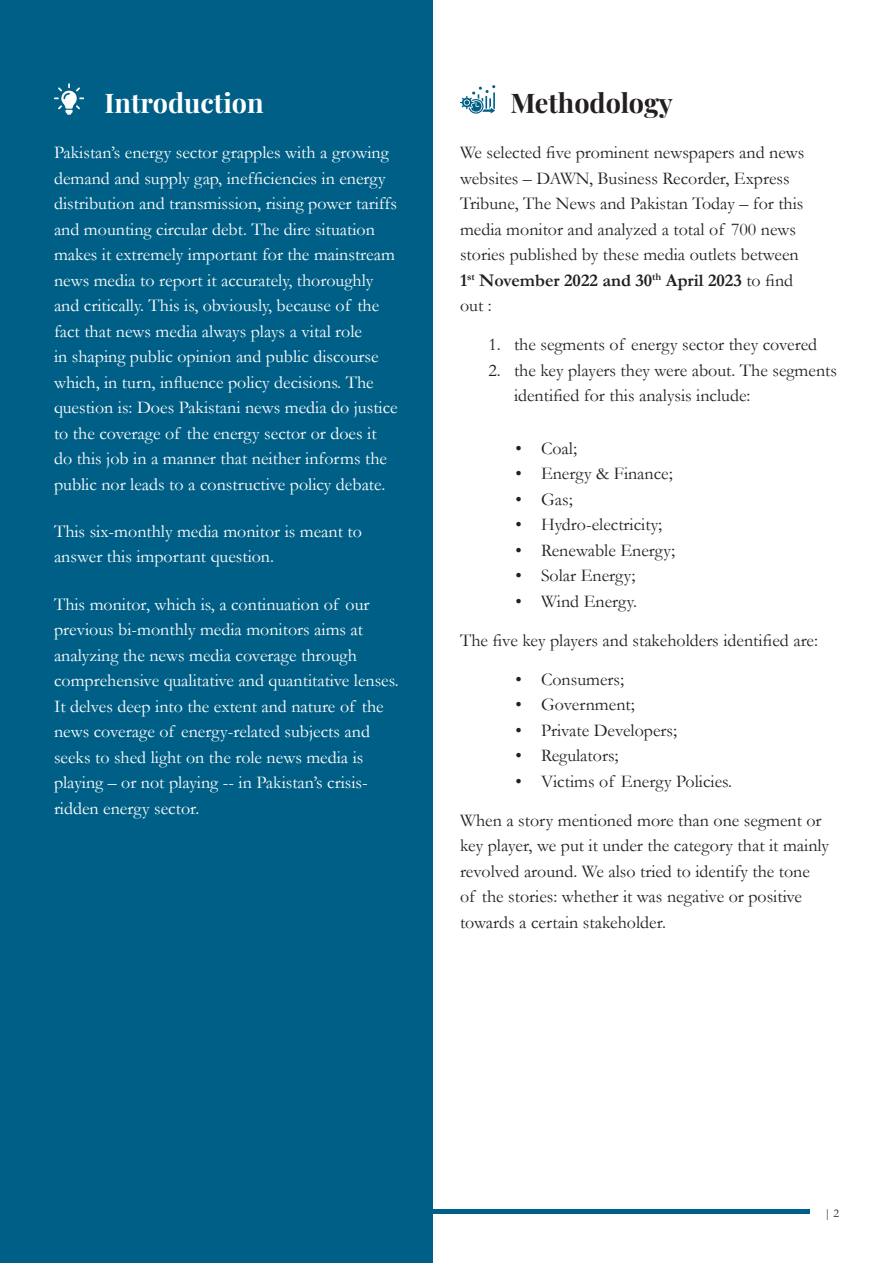
<style>
.page{position:relative;width:893px;height:1263px;background:#fff}
.page>*{position:absolute;margin:0;border:0;box-sizing:border-box;transform-origin:0 0}
.Head_01{font:700 27px "Playfair Display";color:#fff}
.Head_01-2{font:700 27px "Playfair Display";color:#231f20}
.Body{font:18px/25.5px "Garamond";color:#fff}
.Body-2{font:18px/25.5px "Garamond";color:#231f20}
.t1{font:12px "Garamond";color:#231f20}
.s1{font-weight:700}
</style>
<div class="page">
<hr style="left:54px;top:1209px;width:756px;height:4px;background:#005f86">
<div style="left:0;top:0;width:433px;height:1263px;background:#005f86"></div>
<svg style="left:54px;top:83px;width:30px;height:32px"></svg>
<svg style="left:460px;top:85px;width:35px;height:29px"></svg>
<p class="Head_01" style="left:104px;top:81px;width:161px">Introduction</p>
<p class="Body" style="left:54px;top:139px;width:345px">Pakistan’s energy sector grapples with a growing demand and supply gap, inefficiencies in energy distribution and transmission, rising power tariffs and mounting circular debt. The dire situation makes it extremely important for the mainstream news media to report it accurately, thoroughly and critically. This is, obviously, because of the fact that news media always plays a vital role<br>in shaping public opinion and public discourse which, in turn, influence policy decisions. The question is: Does Pakistani news media do justice to the coverage of the energy sector or does it do this job in a manner that neither informs the public nor leads to a constructive policy debate.</p>
<p class="Body" style="left:54px;top:518px;width:309px">This six-monthly media monitor is meant to answer this important question.</p>
<p class="Body" style="left:54px;top:591px;width:346px">This monitor, which is, a continuation of our previous bi-monthly media monitors aims at analyzing the news media coverage through comprehensive qualitative and quantitative lenses.<br>It delves deep into the extent and nature of the news coverage of energy-related subjects and seeks to shed light on the role news media is playing – or not playing -- in Pakistan’s crisis&shy;ridden energy sector.</p>
<p class="Head_01-2" style="left:510px;top:81px;width:164px">Methodology</p>
<p class="Body-2" style="left:460px;top:139px;width:346px">We selected five prominent newspapers and news websites – DAWN, Business Recorder, Express Tribune, The News and Pakistan Today – for this media monitor and analyzed a total of 700 news stories published by these media outlets between <span class="s1">1</span><sup>st</sup> <span class="s1">November 2022 and 30</span><sup>th</sup> <span class="s1">April 2023</span> to find out :</p>
<p class="Body-2" style="left:488px;top:331px;width:330px">1. the segments of energy sector they covered</p>
<p class="Body-2" style="left:514px;top:357px;width:324px;text-indent:-26px">2. the key players they were about. The segments identified for this analysis include:</p>
<p class="Body-2" style="left:515px;top:435px;width:63px">• Coal;</p>
<p class="Body-2" style="left:515px;top:460px;width:159px">• Energy &amp; Finance;</p>
<p class="Body-2" style="left:515px;top:486px;width:59px">• Gas;</p>
<p class="Body-2" style="left:515px;top:511px;width:148px">• Hydro-electricity;</p>
<p class="Body-2" style="left:515px;top:537px;width:161px">• Renewable Energy;</p>
<p class="Body-2" style="left:515px;top:562px;width:121px">• Solar Energy;</p>
<p class="Body-2" style="left:515px;top:588px;width:123px">• Wind Energy.</p>
<p class="Body-2" style="left:460px;top:627px;width:360px">The five key players and stakeholders identified are:</p>
<p class="Body-2" style="left:515px;top:666px;width:110px">• Consumers;</p>
<p class="Body-2" style="left:515px;top:691px;width:121px">• Government;</p>
<p class="Body-2" style="left:515px;top:717px;width:163px">• Private Developers;</p>
<p class="Body-2" style="left:515px;top:742px;width:105px">• Regulators;</p>
<p class="Body-2" style="left:515px;top:768px;width:218px">• Victims of Energy Policies.</p>
<p class="Body-2" style="left:460px;top:807px;width:371px">When a story mentioned more than one segment or key player, we put it under the category that it mainly revolved around. We also tried to identify the tone of the stories: whether it was negative or positive towards a certain stakeholder.</p>
<p class="t1" style="left:824px;top:1205px;width:16px">| 2</p>
</div>
